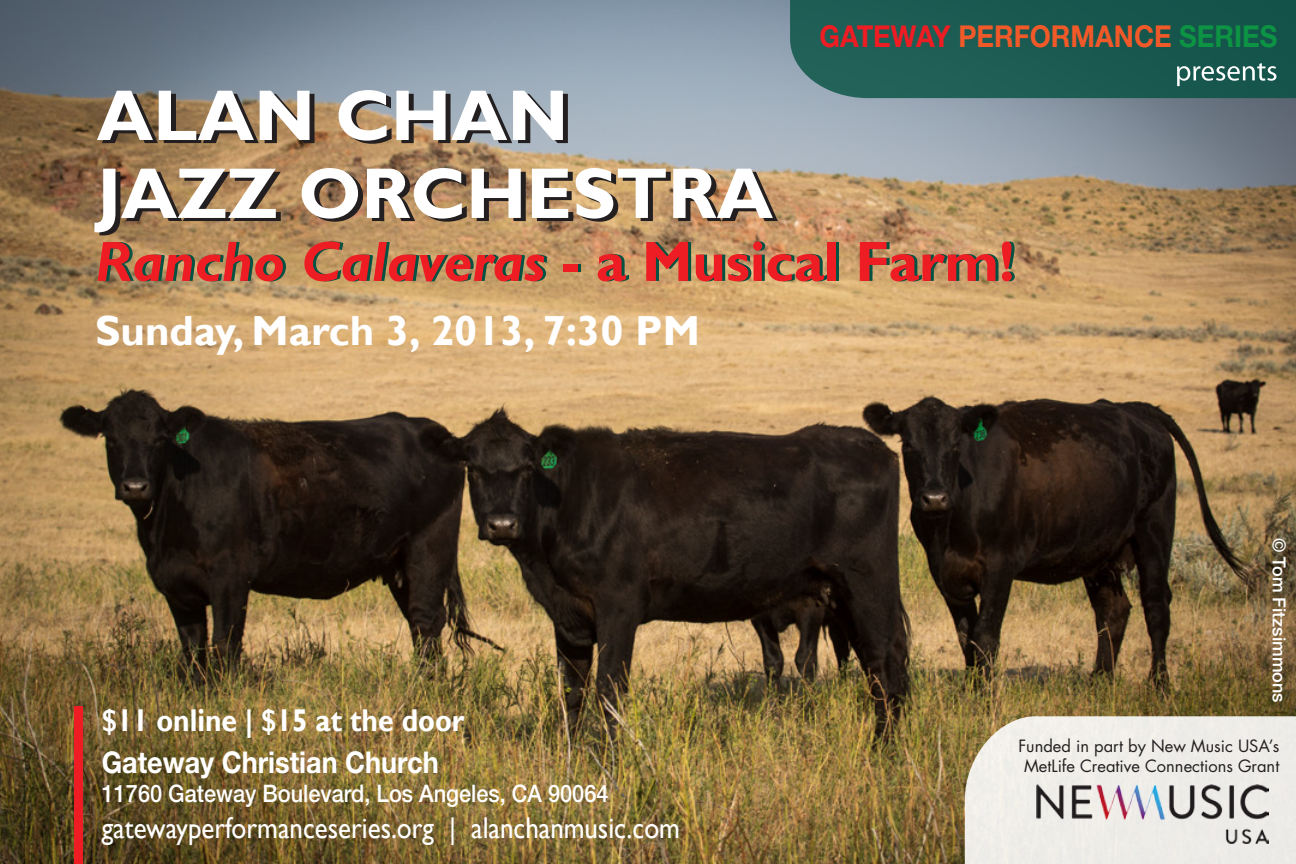
<style>
.page{position:relative;width:1296px;height:864px;background:#fff}
.page>*{position:absolute;margin:0;border:0;box-sizing:border-box;transform-origin:0 0}
.t1{font:700 72.3px/78px "Gill Sans";color:#fff}
.t2{font:italic 700 57px "Gill Sans";color:#055142}
.t3{font:700 42px "Gill Sans";color:#fff}
.t4{font:700 31.5px "Gill Sans";color:#fff;scale:.9 1}
.t5{font:700 30.3px "Helvetica Neue LT Std";color:#f15929;scale:.9 1}
.t6{font:30px "Gill Sans";color:#fff;scale:.9 1}
.t7{font:700 30px "Helvetica Neue LT Std";color:#fff;scale:.9 1}
.t8{font:500 24.3px "Helvetica Neue LT Std";color:#fff;scale:.9 1}
.t9{font:500 18px "Helvetica Neue LT Std";color:#fff}
.t10{font:16.5px/19.8px "Futura Std";color:#231f20;text-align:center}
.s1{color:#ee1d23}
.s2{color:#0d9344}
.s3{font-style:normal}
</style>
<div class="page">
<img style="left:0;top:0;width:1296px;height:864px">
<div style="left:74px;top:706px;width:9px;height:158px;background:#ee1d23"></div>
<div style="left:965px;top:716px;width:331px;height:148px;background:#efede8"></div>
<div style="left:790px;top:0;width:506px;height:98px;background:#1b5b52"></div>
<svg style="left:1177px;top:63px;width:99px;height:23px;background:#518079"></svg>
<img style="left:1036px;top:784px;width:233px;height:59px">
<h1 class="t1" style="left:97px;top:79px;width:678px">ALAN CHAN<br>JAZZ ORCHESTRA</h1>
<h3 class="t5" style="left:819px;top:18px;width:510px"><span class="s1">GATEWAY</span> PERFORMANCE <span class="s2">SERIES</span></h3>
<h2 class="t2" style="left:98px;top:229px;width:921px">Rancho Calaveras <span class="s3">- a Musical Farm!</span></h2>
<h3 class="t3" style="left:95px;top:306px;width:606px">Sunday, March 3, 2013, 7:30 PM</h3>
<h3 class="t4" style="left:102px;top:701px;width:405px">$11 online | $15 at the door</h3>
<h3 class="t7" style="left:102px;top:744px;width:376px">Gateway Christian Church</h3>
<h3 class="t8" style="left:102px;top:779px;width:565px">11760 Gateway Boulevard, Los Angeles, CA 90064</h3>
<h3 class="t6" style="left:102px;top:810px;width:644px">gatewayperformanceseries.org | alanchanmusic.com</h3>
<p class="t9" style="left:1290px;top:538px;width:166px;rotate:90deg">© Tom Fitzsimmons</p>
<p class="t10" style="left:1018px;top:736px;width:262px">Funded in part by New Music USA’s<br>MetLife Creative Connections Grant</p>
</div>
